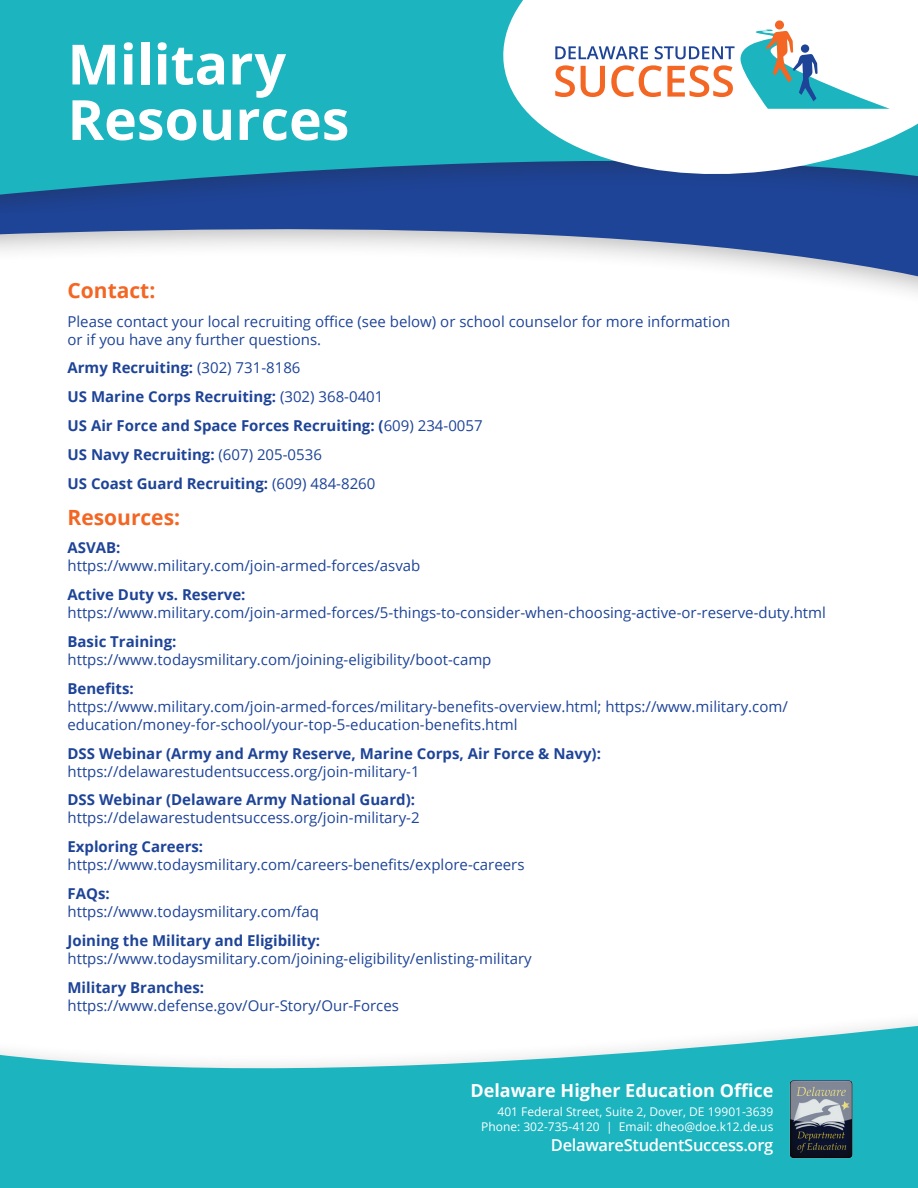
<style>
.page{position:relative;width:918px;height:1188px;background:#fff}
.page>*{position:absolute;margin:0;border:0;box-sizing:border-box;transform-origin:0 0}
.t1{font:700 55.5px/55.5px "Open Sans";color:#fff}
.t2{font:700 21px "Open Sans";color:#f36623}
.t3{font:700 18px "Open Sans";color:#fff}
.t4{font:600 16.5px "Open Sans";letter-spacing:-.02em;color:#fff}
.t5{font:15px/18px "Open Sans";color:#1e4498}
.t6{font:700 15px/18px "Open Sans";color:#1e4498}
.t7{font:12px "Open Sans";color:#fff}
.s1{font-weight:400}
.s2{font-weight:700}
</style>
<div class="page">
<svg style="left:0;top:213px;width:918px;height:80px"></svg>
<svg style="left:0;top:1022px;width:918px;height:166px;fill:#1bb4bf"></svg>
<img style="left:786px;top:1078px;width:69px;height:83px">
<svg style="left:0;top:0;width:918px;height:213px;background:#1b97b3"></svg>
<svg style="left:495px;top:0;width:423px;height:187px"></svg>
<svg style="left:555px;top:46px;width:93px;height:13px"></svg>
<svg style="left:655px;top:46px;width:80px;height:13px"></svg>
<svg style="left:555px;top:65px;width:20px;height:32px"></svg>
<svg style="left:581px;top:66px;width:24px;height:31px"></svg>
<svg style="left:611px;top:65px;width:122px;height:32px"></svg>
<svg style="left:741px;top:29px;width:149px;height:80px"></svg>
<div style="left:775px;top:20px;width:9px;height:10px;background:#f36623;border-radius:50%"></div>
<p class="t1" style="left:68px;top:35px;width:283px">Military<br>Resources</p>
<p class="t2" style="left:68px;top:275px;width:89px">Contact:</p>
<p class="t5" style="left:68px;top:312px;width:664px">Please contact your local recruiting office (see below) or school counselor for more information or if you have any further questions.</p>
<p class="t6" style="left:68px;top:359px;width:235px">Army Recruiting: <span class="s1">(302) 731-8186</span></p>
<p class="t6" style="left:68px;top:387px;width:317px">US Marine Corps Recruiting: <span class="s1">(302) 368-0401</span></p>
<p class="t6" style="left:68px;top:416px;width:417px">US Air Force and Space Forces Recruiting: (<span class="s1">609) 234-0057</span></p>
<p class="t6" style="left:68px;top:445px;width:256px">US Navy Recruiting: <span class="s1">(607) 205-0536</span></p>
<p class="t6" style="left:68px;top:474px;width:309px">US Coast Guard Recruiting: <span class="s1">(609) 484-8260</span></p>
<p class="t2" style="left:68px;top:502px;width:114px">Resources:</p>
<p class="t5" style="left:68px;top:539px;width:355px"><span class="s2">ASVAB: </span>https://www.military.com/join-armed-forces/asvab</p>
<p class="t5" style="left:68px;top:585px;width:760px"><span class="s2">Active Duty vs. Reserve: </span>https://www.military.com/join-armed-forces/5-things-to-consider-when-choosing-active-or-reserve-duty.html</p>
<p class="t5" style="left:68px;top:632px;width:425px"><span class="s2">Basic Training: </span>https://www.todaysmilitary.com/joining-eligibility/boot-camp</p>
<p class="t5" style="left:68px;top:679px;width:722px"><span class="s2">Benefits:<br></span>https://www.military.com/join-armed-forces/military-benefits-overview.html; https://www.military.com/ education/money-for-school/your-top-5-education-benefits.html</p>
<p class="t6" style="left:68px;top:744px;width:535px">DSS Webinar (Army and Army Reserve, Marine Corps, Air Force &amp; Navy): <span class="s1">https://delawarestudentsuccess.org/join-military-1</span></p>
<p class="t5" style="left:68px;top:791px;width:354px"><span class="s2">DSS Webinar (Delaware Army National Guard): </span>https://delawarestudentsuccess.org/join-military-2</p>
<p class="t5" style="left:68px;top:837px;width:459px"><span class="s2">Exploring Careers: </span>https://www.todaysmilitary.com/careers-benefits/explore-careers</p>
<p class="t5" style="left:68px;top:884px;width:253px"><span class="s2">FAQs: </span>https://www.todaysmilitary.com/faq</p>
<p class="t5" style="left:68px;top:931px;width:466px"><span class="s2">Joining the Military and Eligibility: </span>https://www.todaysmilitary.com/joining-eligibility/enlisting-military</p>
<p class="t5" style="left:68px;top:978px;width:333px"><span class="s2">Military Branches: </span>https://www.defense.gov/Our-Story/Our-Forces</p>
<p class="t3" style="left:470px;top:1078px;width:304px">Delaware Higher Education Office</p>
<p class="t7" style="left:498px;top:1104px;width:277px">401 Federal Street, Suite 2, Dover, DE 19901-3639</p>
<p class="t7" style="left:481px;top:1118px;width:294px">Phone: 302-735-4120 | Email: dheo@doe.k12.de.us</p>
<p class="t4" style="left:551px;top:1133px;width:224px">DelawareStudentSuccess.org</p>
</div>
